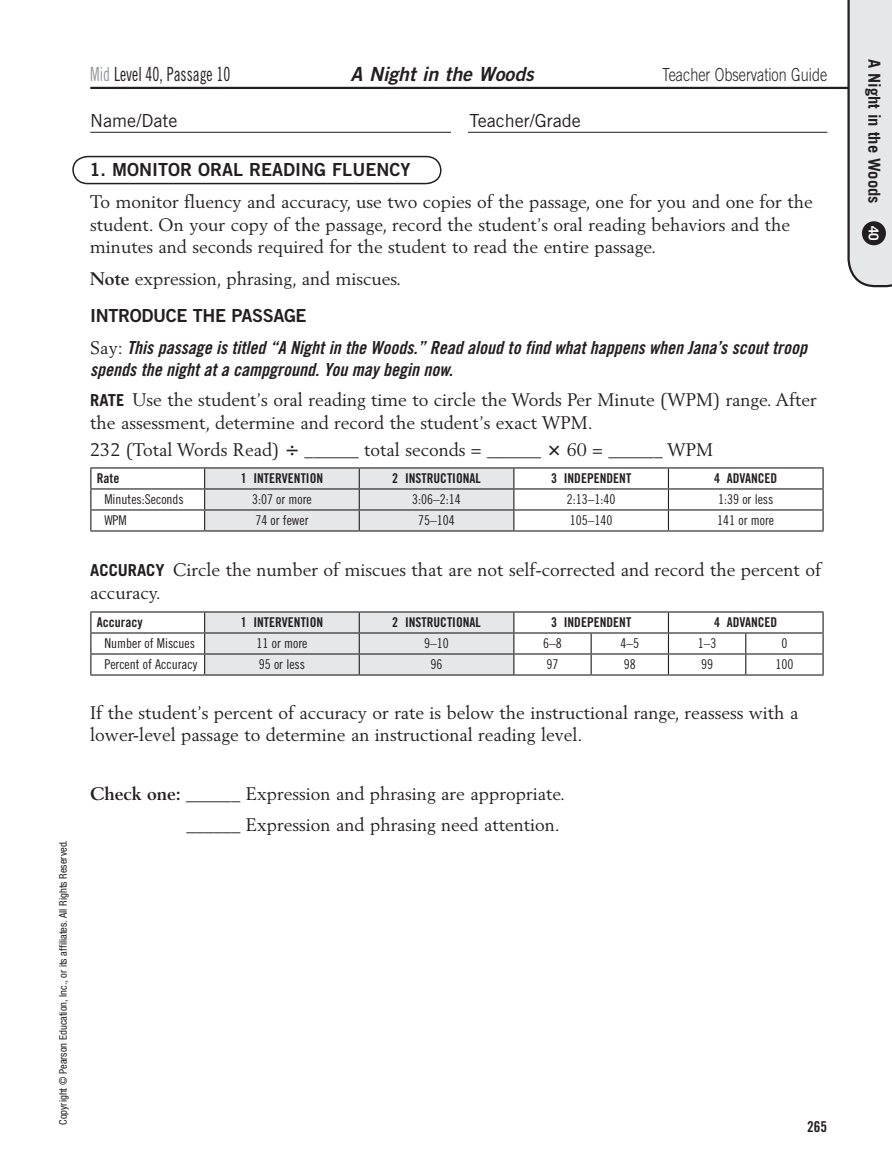
<style>
.page{position:relative;width:892px;height:1173px;background:#fff}
.page>*{position:absolute;margin:0;border:0;box-sizing:border-box;transform-origin:0 0}
.t1{font:19.5px "Trade Gothic LT Std Cn 18";color:#231f20;scale:.8 1}
.t2{font:19.5px "Trade Gothic LT Std Bd 2 Obl";color:#231f20}
.t3{font:18px/22.5px "Berling LT Std";color:#231f20}
.t4{font:18px/22.5px "Trade Gothic LT Std Bd Cn 20 Obl";color:#231f20}
.t5{font:18px "Trade Gothic LT Std Bd 2";color:#231f20}
.t6{font:300 18px "Trade Gothic LT Std";color:#231f20;scale:.8 1}
.t7{font:18px "Trade Gothic LT Std";color:#231f20}
.t8{font:18px "Trade Gothic LT Std Bd 2";letter-spacing:-.02em;color:#231f20}
.t9{font:700 16.5px "Trade Gothic LT Std";color:#231f20}
.t10{font:15px "Trade Gothic LT Std Bd Cn 20";color:#231f20}
.t11{font:13.5px "Trade Gothic LT Std Cn 18";color:#231f20}
.t12{font:13.5px "Trade Gothic LT Std Bd Cn 20";color:#231f20}
.t13{font:700 13.5px "Trade Gothic LT Std";color:#fff}
.t14{font:condensed 10.5px "Helvetica Neue LT Std";color:#231f20}
.s1{color:#939598}
.s2{font-weight:700}
.s3{font-family:"Berling LT Std"}
.s4{font-family:"Trade Gothic LT Std";font-weight:700;font-size:16.5px}
.s5{font-family:"Mathematical Pi Four"}
</style>
<div class="page">
<hr style="left:90px;top:87px;width:759px;height:2px;background:#231f20">
<hr style="left:90px;top:132px;width:737px;height:1px;background:#231f20">
<svg style="left:91px;top:468px;width:731px;height:62px"></svg>
<hr style="left:667px;top:489px;width:2px;height:20px;background:#231f20">
<hr style="left:90px;top:509px;width:115px;height:1px;background:#231f20">
<hr style="left:514px;top:509px;width:154px;height:1px;background:#231f20">
<hr style="left:668px;top:509px;width:155px;height:1px;background:#231f20">
<hr style="left:667px;top:510px;width:2px;height:20px;background:#231f20">
<hr style="left:90px;top:530px;width:115px;height:1px;background:#231f20">
<hr style="left:514px;top:530px;width:154px;height:1px;background:#231f20">
<hr style="left:668px;top:530px;width:155px;height:1px;background:#231f20">
<hr style="left:90px;top:467px;width:115px;height:1px;background:#231f20">
<svg style="left:90px;top:468px;width:1px;height:62px"></svg>
<hr style="left:205px;top:467px;width:154px;height:1px;background:#231f20">
<hr style="left:359px;top:467px;width:155px;height:1px;background:#231f20">
<hr style="left:514px;top:467px;width:154px;height:1px;background:#231f20">
<svg style="left:204px;top:468px;width:310px;height:63px;background:#dbdcde"></svg>
<hr style="left:668px;top:467px;width:155px;height:1px;background:#231f20">
<hr style="left:667px;top:468px;width:2px;height:20px;background:#231f20">
<svg style="left:822px;top:468px;width:1px;height:62px"></svg>
<hr style="left:90px;top:488px;width:115px;height:1px;background:#231f20">
<hr style="left:205px;top:488px;width:154px;height:1px;background:#231f20">
<hr style="left:359px;top:488px;width:155px;height:1px;background:#231f20">
<hr style="left:514px;top:488px;width:154px;height:1px;background:#231f20">
<hr style="left:668px;top:488px;width:155px;height:1px;background:#231f20">
<svg style="left:91px;top:612px;width:731px;height:62px"></svg>
<hr style="left:667px;top:633px;width:2px;height:20px;background:#231f20">
<hr style="left:90px;top:653px;width:115px;height:1px;background:#231f20">
<hr style="left:514px;top:653px;width:77px;height:1px;background:#231f20">
<hr style="left:591px;top:653px;width:77px;height:1px;background:#231f20">
<svg style="left:590px;top:633px;width:1px;height:41px"></svg>
<hr style="left:668px;top:653px;width:77px;height:1px;background:#231f20">
<hr style="left:667px;top:654px;width:2px;height:20px;background:#231f20">
<hr style="left:745px;top:653px;width:78px;height:1px;background:#231f20">
<svg style="left:745px;top:633px;width:1px;height:41px"></svg>
<hr style="left:90px;top:674px;width:115px;height:1px;background:#231f20">
<hr style="left:514px;top:674px;width:77px;height:1px;background:#231f20">
<hr style="left:591px;top:674px;width:77px;height:1px;background:#231f20">
<hr style="left:668px;top:674px;width:77px;height:1px;background:#231f20">
<hr style="left:745px;top:674px;width:78px;height:1px;background:#231f20">
<hr style="left:90px;top:611px;width:115px;height:1px;background:#231f20">
<svg style="left:90px;top:612px;width:1px;height:62px"></svg>
<hr style="left:205px;top:611px;width:154px;height:1px;background:#231f20">
<hr style="left:359px;top:611px;width:155px;height:1px;background:#231f20">
<hr style="left:514px;top:611px;width:77px;height:1px;background:#231f20">
<svg style="left:204px;top:612px;width:310px;height:63px;background:#dbdcde"></svg>
<hr style="left:591px;top:611px;width:77px;height:1px;background:#231f20">
<hr style="left:668px;top:611px;width:77px;height:1px;background:#231f20">
<hr style="left:667px;top:612px;width:2px;height:20px;background:#231f20">
<hr style="left:745px;top:611px;width:78px;height:1px;background:#231f20">
<svg style="left:822px;top:612px;width:1px;height:62px"></svg>
<hr style="left:90px;top:632px;width:115px;height:1px;background:#231f20">
<hr style="left:205px;top:632px;width:154px;height:1px;background:#231f20">
<hr style="left:359px;top:632px;width:155px;height:1px;background:#231f20">
<hr style="left:514px;top:632px;width:77px;height:1px;background:#231f20">
<hr style="left:591px;top:632px;width:77px;height:1px;background:#231f20">
<hr style="left:668px;top:632px;width:77px;height:1px;background:#231f20">
<hr style="left:745px;top:632px;width:78px;height:1px;background:#231f20">
<svg style="left:72px;top:155px;width:370px;height:30px"></svg>
<div style="left:451px;top:110px;width:16px;height:26px;background:#fff"></div>
<svg style="left:847px;top:0;width:45px;height:287px;background:#d7d8da"></svg>
<p class="t14" style="left:57px;top:1124px;width:286px;rotate:-90deg">Copyright © Pearson Education, Inc., or its affiliates. All Rights Reserved.</p>
<p class="t1" style="left:90px;top:63px;width:176px"><span class="s1">Mid</span> Level 40, Passage 10</p>
<p class="t2" style="left:350px;top:62px;width:185px">A Night in the Woods</p>
<p class="t6" style="left:662px;top:64px;width:208px">Teacher Observation Guide</p>
<p class="t9" style="left:884px;top:59px;width:146px;rotate:90deg">A Night in the Woods</p>
<p class="t13" style="left:881px;top:226px;width:17px;rotate:90deg">40</p>
<p class="t7" style="left:90px;top:110px;width:88px">Name/Date</p>
<p class="t7" style="left:469px;top:110px;width:113px">Teacher/Grade</p>
<p class="t5" style="left:89px;top:159px;width:322px">1. MONITOR ORAL READING FLUENCY</p>
<p class="t3" style="left:90px;top:190px;width:723px">To monitor fluency and accuracy, use two copies of the passage, one for you and one for the student. On your copy of the passage, record the student’s oral reading behaviors and the minutes and seconds required for the student to read the entire passage.</p>
<p class="t3" style="left:90px;top:267px;width:312px"><span class="s2">Note</span> expression, phrasing, and miscues.</p>
<p class="t8" style="left:90px;top:305px;width:218px">INTRODUCE THE PASSAGE</p>
<p class="t4" style="left:90px;top:336px;width:718px"><span class="s3">Say:</span> This passage is titled “A Night in the Woods.” Read aloud to find what happens when Jana’s scout troop spends the night at a campground. You may begin now.</p>
<p class="t3" style="left:90px;top:388px;width:728px"><span class="s4">RATE</span> Use the student’s oral reading time to circle the Words Per Minute (WPM) range. After the assessment, determine and record the student’s exact WPM.</p>
<p class="t3" style="left:90px;top:438px;width:624px">232 (Total Words Read) <span class="s5">4</span> ______ total seconds = ______ <span class="s5">3</span> 60 = ______ WPM</p>
<p class="t12" style="left:97px;top:470px;width:24px">Rate</p>
<p class="t12" style="left:241px;top:470px;width:84px">1 INTERVENTION</p>
<p class="t12" style="left:392px;top:470px;width:90px">2 INSTRUCTIONAL</p>
<p class="t12" style="left:551px;top:470px;width:82px">3 INDEPENDENT</p>
<p class="t12" style="left:714px;top:470px;width:65px">4 ADVANCED</p>
<p class="t11" style="left:104px;top:491px;width:81px">Minutes:Seconds</p>
<p class="t11" style="left:252px;top:491px;width:61px">3:07 or more</p>
<p class="t11" style="left:412px;top:491px;width:50px">3:06–2:14</p>
<p class="t11" style="left:566px;top:491px;width:50px">2:13–1:40</p>
<p class="t11" style="left:718px;top:491px;width:57px">1:39 or less</p>
<p class="t11" style="left:104px;top:512px;width:24px">WPM</p>
<p class="t11" style="left:255px;top:512px;width:55px">74 or fewer</p>
<p class="t11" style="left:418px;top:512px;width:38px">75–104</p>
<p class="t11" style="left:569px;top:512px;width:44px">105–140</p>
<p class="t11" style="left:717px;top:512px;width:58px">141 or more</p>
<p class="t3" style="left:90px;top:558px;width:732px"><span class="s4">ACCURACY</span> Circle the number of miscues that are not self-corrected and record the percent of accuracy.</p>
<p class="t12" style="left:97px;top:614px;width:47px">Accuracy</p>
<p class="t12" style="left:241px;top:614px;width:84px">1 INTERVENTION</p>
<p class="t12" style="left:392px;top:614px;width:90px">2 INSTRUCTIONAL</p>
<p class="t12" style="left:551px;top:614px;width:82px">3 INDEPENDENT</p>
<p class="t12" style="left:714px;top:614px;width:65px">4 ADVANCED</p>
<p class="t11" style="left:104px;top:635px;width:92px">Number of Miscues</p>
<p class="t11" style="left:256px;top:635px;width:52px">11 or more</p>
<p class="t11" style="left:424px;top:635px;width:26px">9–10</p>
<p class="t11" style="left:543px;top:635px;width:20px">6–8</p>
<p class="t11" style="left:620px;top:635px;width:20px">4–5</p>
<p class="t11" style="left:697px;top:635px;width:20px">1–3</p>
<p class="t11" style="left:781px;top:635px;width:7px">0</p>
<p class="t11" style="left:104px;top:656px;width:94px">Percent of Accuracy</p>
<p class="t11" style="left:259px;top:656px;width:48px">95 or less</p>
<p class="t11" style="left:430px;top:656px;width:13px">96</p>
<p class="t11" style="left:546px;top:656px;width:13px">97</p>
<p class="t11" style="left:623px;top:656px;width:13px">98</p>
<p class="t11" style="left:701px;top:656px;width:13px">99</p>
<p class="t11" style="left:775px;top:656px;width:19px">100</p>
<p class="t3" style="left:90px;top:700px;width:709px">If the student’s percent of accuracy or rate is below the instructional range, reassess with a lower-level passage to determine an instructional reading level.</p>
<p class="t3" style="left:90px;top:777px;width:476px;line-height:31.5px;text-align:right"><span class="s2">Check one:</span> ______ Expression and phrasing are appropriate. ______ Expression and phrasing need attention.</p>
<p class="t10" style="left:807px;top:1117px;width:21px">265</p>
</div>
